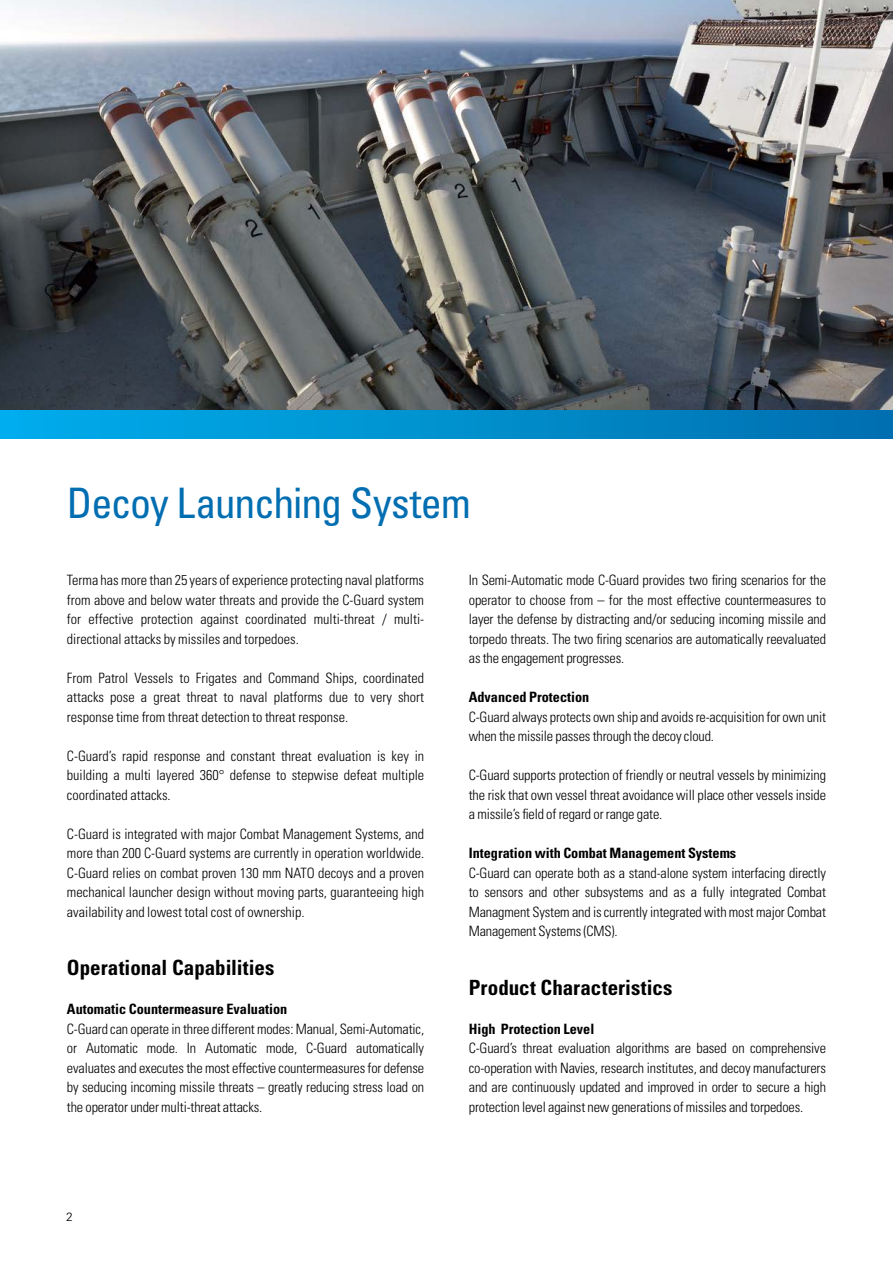
<style>
.page{position:relative;width:893px;height:1263px;background:#fff}
.page>*{position:absolute;margin:0;border:0;box-sizing:border-box;transform-origin:0 0}
.t1{font:condensed 42px "Univers LT Std";letter-spacing:-.03em;color:#006eb1}
.t2{font:700 condensed 21px "Univers LT Std";color:#000}
.t3{font:300 condensed 14.25px/19.5px "Univers LT Std";letter-spacing:-.01em;color:#000;text-align:justify}
.t4{font:700 condensed 14.25px "Univers LT Std";color:#000}
.t5{font:300 12px "Univers LT Std";color:#000}
</style>
<div class="page">
<div style="left:0;top:410px;width:893px;height:28px;background:linear-gradient(to right,#00aeed,#0070af)"></div>
<img style="left:0;top:0;width:893px;height:410px">
<h1 class="t1" style="left:67px;top:476px;width:406px">Decoy Launching System</h1>
<p class="t3" style="left:67px;top:570px;width:359px">Terma has more than 25 years of experience protecting naval platforms from above and below water threats and provide the C-Guard system for effective protection against coordinated multi-threat / multi&shy;directional attacks by missiles and torpedoes.</p>
<p class="t3" style="left:67px;top:668px;width:359px">From Patrol Vessels to Frigates and Command Ships, coordinated attacks pose a great threat to naval platforms due to very short response time from threat detection to threat response.</p>
<p class="t3" style="left:67px;top:746px;width:359px">C-Guard’s rapid response and constant threat evaluation is key in building a multi layered 360° defense to stepwise defeat multiple coordinated attacks.</p>
<p class="t3" style="left:67px;top:824px;width:359px">C-Guard is integrated with major Combat Management Systems, and more than 200 C-Guard systems are currently in operation worldwide.<br>C-Guard relies on combat proven 130 mm NATO decoys and a proven mechanical launcher design without moving parts, guaranteeing high availability and lowest total cost of ownership.</p>
<h2 class="t2" style="left:67px;top:955px;width:209px">Operational Capabilities</h2>
<p class="t4" style="left:67px;top:1000px;width:222px">Automatic Countermeasure Evaluation</p>
<p class="t3" style="left:67px;top:1019px;width:359px">C-Guard can operate in three different modes: Manual, Semi-Automatic, or Automatic mode. In Automatic mode, C-Guard automatically evaluates and executes the most effective countermeasures for defense by seducing incoming missile threats – greatly reducing stress load on the operator under multi-threat attacks.</p>
<p class="t5" style="left:66px;top:1209px;width:8px">2</p>
<p class="t3" style="left:469px;top:570px;width:359px">In Semi-Automatic mode C-Guard provides two firing scenarios for the operator to choose from – for the most effective countermeasures to layer the defense by distracting and/or seducing incoming missile and torpedo threats. The two firing scenarios are automatically reevaluated as the engagement progresses.</p>
<p class="t4" style="left:469px;top:688px;width:122px">Advanced Protection</p>
<p class="t3" style="left:469px;top:707px;width:359px">C-Guard always protects own ship and avoids re-acquisition for own unit when the missile passes through the decoy cloud.</p>
<p class="t3" style="left:469px;top:765px;width:359px">C-Guard supports protection of friendly or neutral vessels by minimizing the risk that own vessel threat avoidance will place other vessels inside a missile’s field of regard or range gate.</p>
<p class="t4" style="left:469px;top:844px;width:269px">Integration with Combat Management Systems</p>
<p class="t3" style="left:469px;top:863px;width:359px">C-Guard can operate both as a stand-alone system interfacing directly to sensors and other subsystems and as a fully integrated Combat Managment System and is currently integrated with most major Combat Management Systems (CMS).</p>
<h2 class="t2" style="left:469px;top:974px;width:205px">Product Characteristics</h2>
<p class="t4" style="left:469px;top:1020px;width:127px">High Protection Level</p>
<p class="t3" style="left:469px;top:1038px;width:359px">C-Guard’s threat evaluation algorithms are based on comprehensive co-operation with Navies, research institutes, and decoy manufacturers and are continuously updated and improved in order to secure a high protection level against new generations of missiles and torpedoes.</p>
</div>
